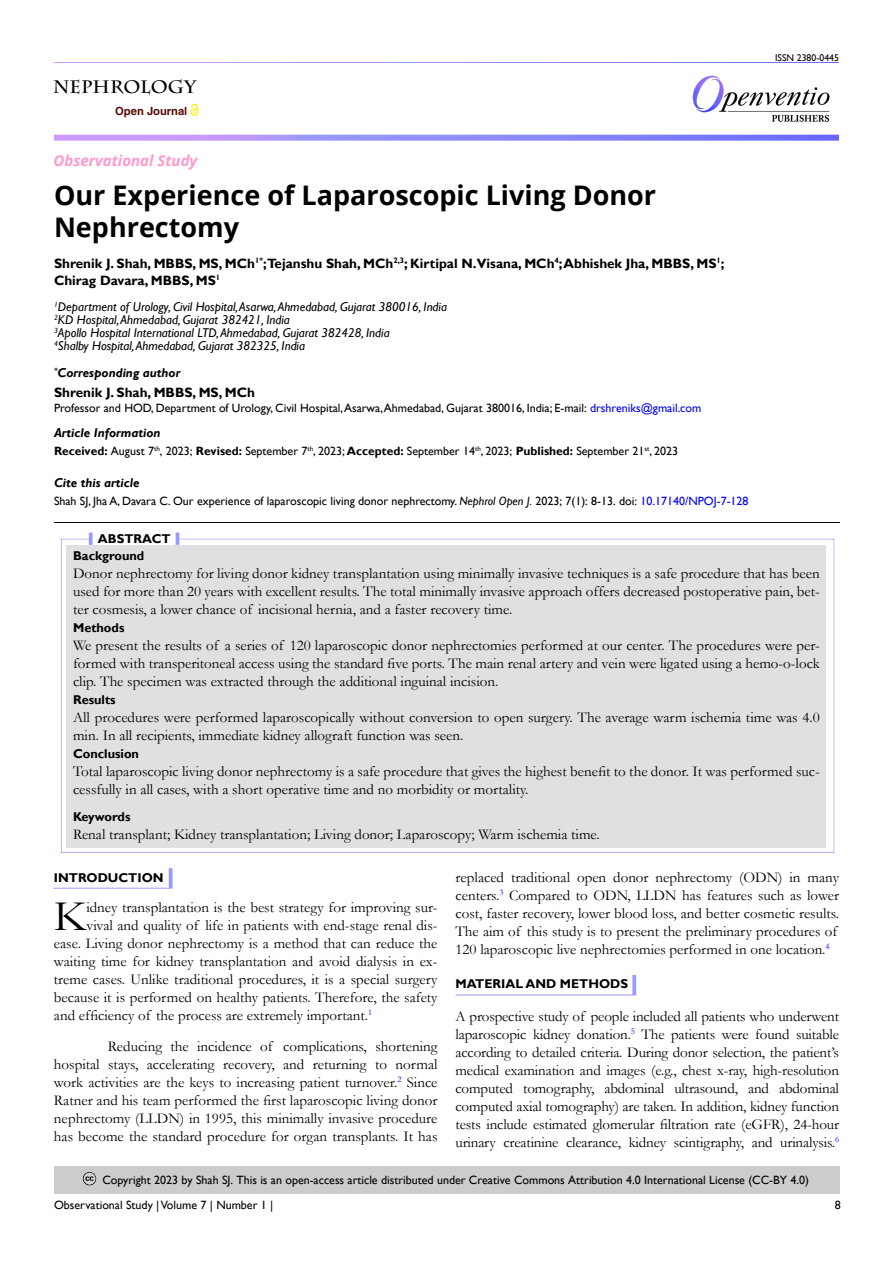
<style>
.page{position:relative;width:893px;height:1263px;background:#fff}
.page>*{position:absolute;margin:0;border:0;box-sizing:border-box;transform-origin:0 0}
.t1{font:43.8px "Garamond";color:#000}
.t2{font:700 27px/32.4px "Open Sans";color:#000101}
.t3{font:700 18px "Charlemagne Std";color:#000}
.t4{font:15px/18px "Garamond";color:#000;text-align:justify}
.t5{font:italic 700 15px "Open Sans";color:#f9c}
.t6{font:700 13.5px/17.2px "Gill Sans";color:#000101}
.t7{font:italic 12.75px/13px "Gill Sans";color:#000}
.t8{font:700 12.75px/17px "Gill Sans";color:#000}
.t9{font:italic 700 12.75px "Gill Sans";color:#000101}
.t10{font:italic 700 12.75px "Gill Sans";color:#000}
.t11{font:12px "Gill Sans";color:#000}
.t12{font:12px "Gill Sans";color:#000101}
.t13{font:700 11.25px "Helvetica LT Std";color:#580b05}
.t14{font:9.75px "Gill Sans";color:#0a0000}
.s1{color:#0000fa}
.s2{font-weight:700;color:#000101}
.s3{color:#000101}
.s4{font-style:italic}
</style>
<div class="page">
<svg style="left:54px;top:135px;width:785px;height:6px;background:#9d90ff"></svg>
<svg style="left:191px;top:103px;width:7px;height:12px"></svg>
<img style="left:692px;top:75px;width:138px;height:46px">
<div style="left:41px;top:513px;width:810px;height:12px;background:#f6f1f3;opacity:.75"></div>
<div style="left:48px;top:529px;width:799px;height:324px;background:#f6f1f3;opacity:.75"></div>
<svg style="left:89px;top:533px;width:4px;height:12px"></svg>
<svg style="left:176px;top:532px;width:3px;height:13px"></svg>
<hr style="left:53px;top:888px;width:119px;height:1px;background:#99f">
<hr style="left:169px;top:868px;width:3px;height:20px;background:#99f">
<div style="left:54px;top:1166px;width:785px;height:28px;background:#ccc"></div>
<div style="left:70px;top:1160px;width:41px;height:26px;background:#f6f1f3;opacity:.75"></div>
<hr style="left:455px;top:995px;width:181px;height:1px;background:#99f">
<svg style="left:632px;top:975px;width:4px;height:20px"></svg>
<p class="t3" style="left:53px;top:77px;width:144px">NEPHROLOGY</p>
<p class="t13" style="left:115px;top:105px;width:74px">Open Journal</p>
<p class="t5" style="left:54px;top:150px;width:145px">Observational Study</p>
<h2 class="t2" style="left:54px;top:178px;width:604px">Our Experience of Laparoscopic Living Donor<br>Nephrectomy</h2>
<p class="t6" style="left:54px;top:255px;width:672px">Shrenik J. Shah, MBBS, MS, MCh<sup>1*</sup>;Tejanshu Shah, MCh<sup>2,3</sup>; Kirtipal N.Visana, MCh<sup>4</sup>; Abhishek Jha, MBBS, MS<sup>1</sup>;<br>Chirag Davara, MBBS, MS<sup>1</sup></p>
<p class="t7" style="left:54px;top:300px;width:394px"><sup>1</sup>Department of Urology, Civil Hospital, Asarwa, Ahmedabad, Gujarat 380016, India <sup>2</sup>KD Hospital, Ahmedabad, Gujarat 382421, India<br><sup>3</sup>Apollo Hospital International LTD, Ahmedabad, Gujarat 382428, India<br><sup>4</sup>Shalby Hospital, Ahmedabad, Gujarat 382325, India</p>
<p class="t9" style="left:54px;top:366px;width:128px"><sup>*</sup>Corresponding author</p>
<p class="t6" style="left:54px;top:384px;width:203px">Shrenik J. Shah, MBBS, MS, MCh</p>
<p class="t12" style="left:54px;top:400px;width:649px">Professor and HOD, Department of Urology, Civil Hospital, Asarwa, Ahmedabad, Gujarat 380016, India; E-mail: <span class="s1">drshreniks@gmail.com</span></p>
<p class="t9" style="left:54px;top:425px;width:108px">Article Information</p>
<p class="t11" style="left:54px;top:444px;width:626px"><span class="s2">Received:</span> August 7<sup>th</sup>, 2023; <span class="s2">Revised:</span> September 7<sup>th</sup>, 2023; <span class="s2">Accepted:</span> September <span class="s3">14</span><sup>th</sup><span class="s3">, 2023</span>; <span class="s2">Published:</span> September <span class="s3">21</span><sup>st</sup><span class="s3">, 2023</span></p>
<p class="t10" style="left:54px;top:476px;width:87px">Cite this article</p>
<p class="t12" style="left:54px;top:494px;width:696px">Shah SJ, Jha A, Davara C. Our experience of laparoscopic living donor nephrectomy. <span class="s4">Nephrol Open J.</span> 2023; 7(1): 8-13. doi: <span class="s1">10.17140/NPOJ-7-128</span></p>
<p class="t14" style="left:775px;top:52px;width:65px">ISSN 2380-0445</p>
<p class="t8" style="left:73px;top:531px;width:99px;text-indent:25px">ABSTRACT<br>Background</p>
<p class="t4" style="left:73px;top:564px;width:748px">Donor nephrectomy for living donor kidney transplantation using minimally invasive techniques is a safe procedure that has been used for more than 20 years with excellent results. The total minimally invasive approach offers decreased postoperative pain, bet&shy;ter cosmesis, a lower chance of incisional hernia, and a faster recovery time.</p>
<p class="t8" style="left:73px;top:619px;width:53px">Methods</p>
<p class="t4" style="left:73px;top:636px;width:748px">We present the results of a series of 120 laparoscopic donor nephrectomies performed at our center. The procedures were per&shy;formed with transperitoneal access using the standard five ports. The main renal artery and vein were ligated using a hemo-o-lock clip. The specimen was extracted through the additional inguinal incision.</p>
<p class="t8" style="left:73px;top:691px;width:44px">Results</p>
<p class="t4" style="left:73px;top:708px;width:748px">All procedures were performed laparoscopically without conversion to open surgery. The average warm ischemia time was 4.0 min. In all recipients, immediate kidney allograft function was seen.</p>
<p class="t8" style="left:73px;top:745px;width:68px">Conclusion</p>
<p class="t4" style="left:73px;top:762px;width:748px">Total laparoscopic living donor nephrectomy is a safe procedure that gives the highest benefit to the donor. It was performed suc&shy;cessfully in all cases, with a short operative time and no morbidity or mortality.</p>
<p class="t8" style="left:73px;top:808px;width:59px">Keywords</p>
<p class="t4" style="left:73px;top:825px;width:528px">Renal transplant; Kidney transplantation; Living donor; Laparoscopy; Warm ischemia time.</p>
<p class="t8" style="left:54px;top:869px;width:111px">INTRODUCTION</p>
<h1 class="t1" style="left:54px;top:887px;width:34px">K</h1>
<p class="t4" style="left:86px;top:898px;width:353px">idney transplantation is the best strategy for improving sur-</p>
<p class="t4" style="left:86px;top:916px;width:353px">vival and quality of life in patients with end-stage renal dis-</p>
<p class="t4" style="left:54px;top:934px;width:385px">ease. Living donor nephrectomy is a method that can reduce the</p>
<p class="t4" style="left:54px;top:952px;width:385px">waiting time for kidney transplantation and avoid dialysis in ex-</p>
<p class="t4" style="left:54px;top:970px;width:385px">treme cases. Unlike traditional procedures, it is a special surgery</p>
<p class="t4" style="left:54px;top:988px;width:385px">because it is performed on healthy patients. Therefore, the safety</p>
<p class="t4" style="left:54px;top:1006px;width:320px">and efficiency of the process are extremely important.<sup>1</sup></p>
<p class="t4" style="left:54px;top:1037px;width:385px;text-indent:54px">Reducing the incidence of complications, shortening hospital stays, accelerating recovery, and returning to normal work activities are the keys to increasing patient turnover.<sup>2</sup> Since Ratner and his team performed the first laparoscopic living donor nephrectomy (LLDN) in 1995, this minimally invasive procedure has become the standard procedure for organ transplants. It has</p>
<p class="t4" style="left:455px;top:868px;width:385px;text-align:left">replaced traditional open donor nephrectomy (ODN) in many centers.<sup>3</sup> Compared to ODN, LLDN has features such as lower cost, faster recovery, lower blood loss, and better cosmetic results.<br>The aim of this study is to present the preliminary procedures of 120 laparoscopic live nephrectomies performed in one location.<sup>4</sup></p>
<p class="t8" style="left:455px;top:976px;width:174px">MATERIAL AND METHODS</p>
<p class="t4" style="left:455px;top:1007px;width:385px">A prospective study of people included all patients who underwent laparoscopic kidney donation.<sup>5</sup> The patients were found suitable according to detailed criteria. During donor selection, the patient’s medical examination and images (e.g., chest x-ray, high-resolution computed tomography, abdominal ultrasound, and abdominal computed axial tomography) are taken. In addition, kidney function tests include estimated glomerular filtration rate (eGFR), 24-hour urinary creatinine clearance, kidney scintigraphy, and urinalysis.<sup>6</sup></p>
<p class="t11" style="left:102px;top:1172px;width:708px">Copyright 2023 by <span class="s3">Shah SJ</span>. This is an open-access article distributed under Creative Commons Attribution 4.0 International License (CC-BY 4.0)</p>
<p class="t11" style="left:54px;top:1198px;width:221px">Observational Study | Volume 7 | Number 1 |</p>
<p class="t11" style="left:835px;top:1198px;width:7px">8</p>
</div>
